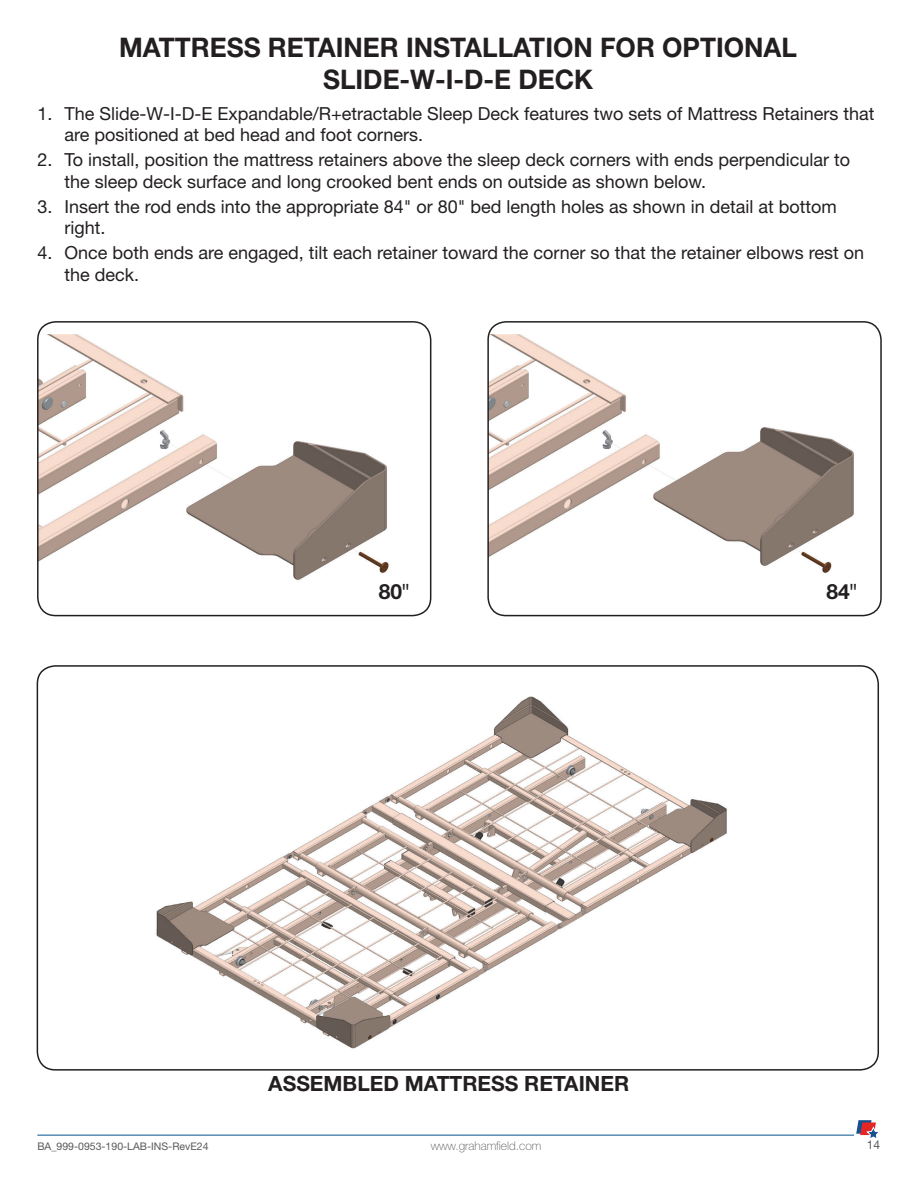
<style>
.page{position:relative;width:918px;height:1188px;background:#fff}
.page>*{position:absolute;margin:0;border:0;box-sizing:border-box;transform-origin:0 0}
.t1{font:700 27px/32.4px "Helvetica Neue LT Std";color:#231f20;text-align:center}
.t2{font:700 21px "Helvetica Neue LT Std";color:#231f20}
.t3{font:18px/21.6px "Helvetica Neue LT Std";color:#231f20}
.t4{font:100 12px "Helvetica Neue LT Std";color:#57585a}
.t5{font:12px "Helvetica Neue LT Std";color:#57585a}
.t6{font:10.5px "Helvetica Neue LT Std";color:#57585a}
.s1{font-family:"Helvetica";font-weight:400}
</style>
<div class="page">
<img style="left:38px;top:334px;width:393px;height:282px">
<div style="left:37px;top:321px;width:394px;height:295px;border:2px solid #231f20;border-radius:18px"></div>
<img style="left:490px;top:334px;width:391px;height:282px">
<div style="left:487px;top:321px;width:395px;height:295px;border:2px solid #231f20;border-radius:18px"></div>
<img style="left:156px;top:696px;width:571px;height:353px">
<div style="left:37px;top:665px;width:842px;height:406px;border:2px solid #231f20;border-radius:18px"></div>
<hr style="left:37px;top:1135px;width:817px;height:1px;background:#005090">
<svg style="left:856px;top:1120px;width:23px;height:19px"></svg>
<h1 class="t1" style="left:119px;top:31px;width:680px">MATTRESS RETAINER INSTALLATION FOR OPTIONAL<br>SLIDE-W-I-D-E DECK</h1>
<p class="t3" style="left:64px;top:102px;width:812px;text-indent:-27px">1. The Slide-W-I-D-E Expandable/R+etractable Sleep Deck features two sets of Mattress Retainers that are positioned at bed head and foot corners.</p>
<p class="t3" style="left:64px;top:149px;width:787px;text-indent:-27px">2. To install, position the mattress retainers above the sleep deck corners with ends perpendicular to the sleep deck surface and long crooked bent ends on outside as shown below.</p>
<p class="t3" style="left:64px;top:195px;width:774px;text-indent:-27px">3. Insert the rod ends into the appropriate 84" or 80" bed length holes as shown in detail at bottom right.</p>
<p class="t3" style="left:64px;top:242px;width:801px;text-indent:-27px">4. Once both ends are engaged, tilt each retainer toward the corner so that the retainer elbows rest on the deck.</p>
<p class="t2" style="left:379px;top:578px;width:32px">80<span class="s1">"</span></p>
<p class="t2" style="left:826px;top:579px;width:32px">84<span class="s1">"</span></p>
<p class="t2" style="left:268px;top:1070px;width:362px">ASSEMBLED MATTRESS RETAINER</p>
<p class="t6" style="left:37px;top:1140px;width:173px">BA_999-0953-190-LAB-INS-RevE24</p>
<p class="t4" style="left:431px;top:1139px;width:112px">www.grahamfield.com</p>
<p class="t5" style="left:867px;top:1137px;width:15px">14</p>
</div>
